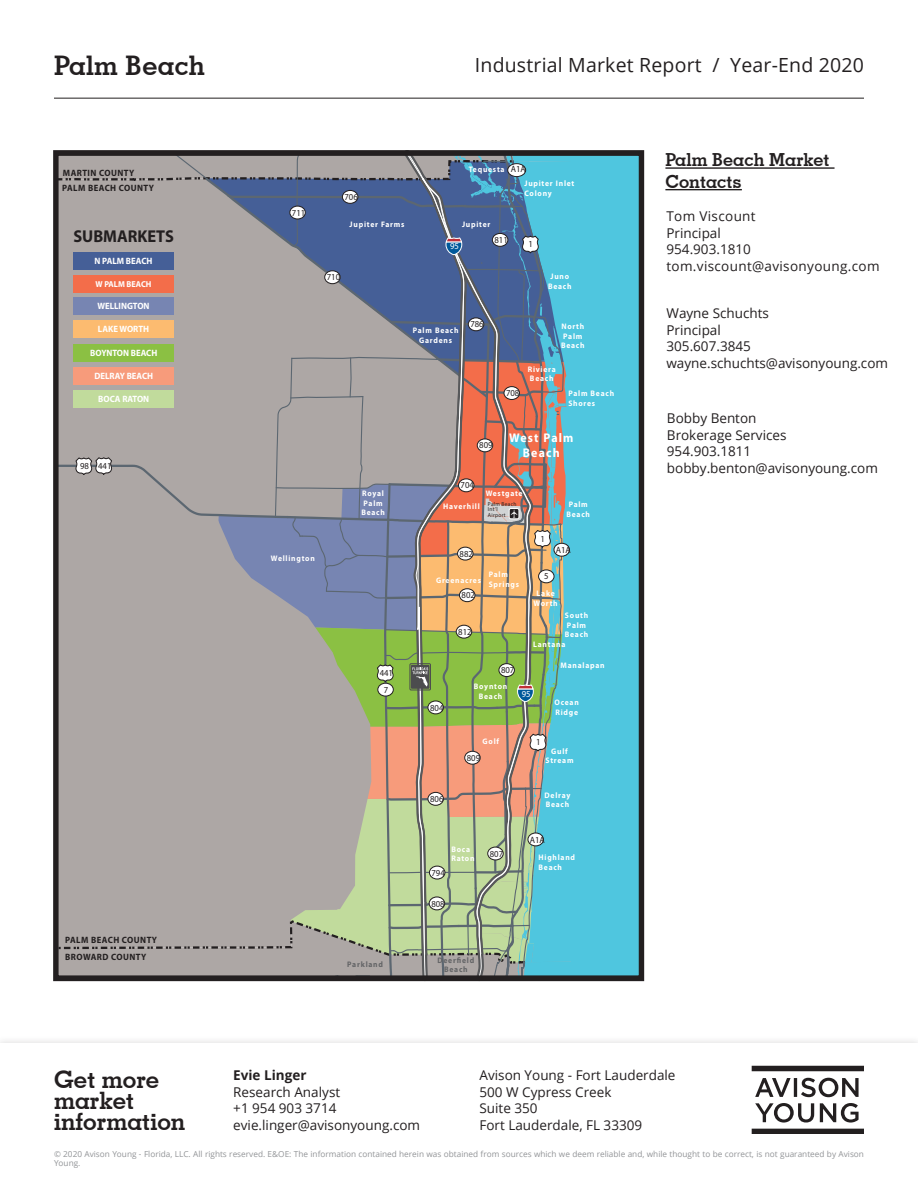
<style>
.page{position:relative;width:918px;height:1188px;background:#fff}
.page>*{position:absolute;margin:0;border:0;box-sizing:border-box;transform-origin:0 0}
.Subtitle_10pt_Left{font:700 27px "Geometric Slab 703 BT";letter-spacing:.01em;color:#231f20}
.More_info_block{font:700 24px "Geometric Slab 703 BT";color:#231f20}
.Title_36pt{font:19.5px "Open Sans";letter-spacing:.01em;color:#231f20}
._8pt_Left{font:700 18px/21.6px "Geometric Slab 703 BT";color:#231f20}
.t1{font:700 17.25px "Myriad Pro";color:#231f20;scale:.95 1}
._9pt_Left{font:13.5px "Open Sans";color:#231f20}
.Abbrivated_contact_i{font:13.5px "Open Sans";color:#231f20}
._9pt_Left-2{font:13.5px "Open Sans";letter-spacing:.025em;color:#231f20}
.Abbrivated_contact_i-2{font:700 13.5px "Open Sans";color:#231f20}
.t2{font:700 12.6px/15.1px "Myriad Pro";letter-spacing:.1em;color:#fff;text-align:center;scale:.95 1}
.t3{font:700 condensed 9.15px "Myriad Pro";color:#231f20;scale:.95 1}
.t4{font:700 9.15px "Myriad Pro";color:#fff;scale:.95 1}
.t5{font:700 9.15px/17.5px "Myriad Pro";letter-spacing:.05em;color:#231f20;scale:.95 1}
.t6{font:700 condensed 9.15px "Myriad Pro";color:#fff;scale:.95 1}
.t7{font:700 8.55px "Myriad Pro";color:#fff;scale:.95 1}
.t8{font:8.25px/9.9px "Open Sans";color:#939598}
.t9{font:700 7.95px/9.6px "Myriad Pro";letter-spacing:.1em;color:#fff;scale:.95 1}
.t10{font:700 7.95px/9.6px "Myriad Pro";letter-spacing:.1em;color:#636466;text-align:center;scale:.95 1}
.t11{font:700 condensed 5.7px/5.7px "Myriad Pro";letter-spacing:.05em;color:#231f20;scale:.95 1}
</style>
<div class="page">
<hr style="left:54px;top:98px;width:810px;height:1px;background:#231f20">
<div style="left:571px;top:153px;width:70px;height:825px;background:#4fc6df"></div>
<svg style="left:53px;top:157px;width:567px;height:825px;background:#97a3a1"></svg>
<div style="left:74px;top:367px;width:100px;height:18px;background:#f79b7b"></div>
<div style="left:74px;top:344px;width:100px;height:18px;background:#8bc043"></div>
<div style="left:74px;top:391px;width:100px;height:17px;background:#c1db9c"></div>
<div style="left:73px;top:275px;width:101px;height:18px;background:#f36d4a"></div>
<div style="left:73px;top:298px;width:101px;height:17px;background:#7785b2"></div>
<div style="left:73px;top:320px;width:101px;height:18px;background:#fcbb70"></div>
<div style="left:73px;top:252px;width:101px;height:18px;background:#455f97"></div>
<div style="left:53px;top:150px;width:591px;height:831px;border:6px solid #231f20"></div>
<div style="left:0;top:1035px;width:918px;height:153px;background:#f8f7f8"></div>
<div style="left:0;top:1043px;width:918px;height:145px;background:#fff"></div>
<svg style="left:751px;top:1066px;width:113px;height:68px"></svg>
<hr style="left:665px;top:167px;width:170px;height:2px;background:#231f20">
<hr style="left:665px;top:189px;width:77px;height:1px;background:#231f20">
<p class="Subtitle_10pt_Left" style="left:54px;top:49px;width:152px">Palm Beach</p>
<p class="Title_36pt" style="left:475px;top:51px;width:391px">Industrial Market Report / Year-End 2020</p>
<p class="t5" style="left:63px;top:164px;width:77px">MARTIN COUNTY</p>
<p class="t5" style="left:62px;top:178px;width:98px">PALM BEACH COUNTY</p>
<p class="t1" style="left:73px;top:225px;width:107px">SUBMARKETS</p>
<p class="t4" style="left:95px;top:255px;width:63px">N PALM BEACH</p>
<p class="t7" style="left:96px;top:278px;width:60px">W PALM BEACH</p>
<p class="t4" style="left:97px;top:300px;width:57px">WELLINGTON</p>
<p class="t4" style="left:98px;top:323px;width:55px">LAKE WORTH</p>
<p class="t4" style="left:90px;top:347px;width:72px">BOYNTON BEACH</p>
<p class="t4" style="left:95px;top:370px;width:63px">DELRAY BEACH</p>
<p class="t4" style="left:98px;top:393px;width:55px">BOCA RATON</p>
<p class="t3" style="left:80px;top:460px;width:35px">98 441</p>
<p class="t5" style="left:65px;top:931px;width:98px">PALM BEACH COUNTY<br>BROWARD COUNTY</p>
<p class="t3" style="left:292px;top:207px;width:16px">711</p>
<p class="t9" style="left:271px;top:553px;width:48px">Wellington</p>
<p class="t3" style="left:344px;top:191px;width:16px">706</p>
<p class="t9" style="left:350px;top:220px;width:59px">Jupiter Farms</p>
<p class="t3" style="left:327px;top:272px;width:16px">710</p>
<p class="t3" style="left:511px;top:163px;width:17px">A1A</p>
<p class="t9" style="left:469px;top:165px;width:39px">Tequesta</p>
<p class="t9" style="left:462px;top:220px;width:31px">Jupiter</p>
<p class="t6" style="left:450px;top:240px;width:11px">95</p>
<p class="t3" style="left:494px;top:234px;width:16px">811</p>
<p class="t9" style="left:524px;top:178px;width:54px">Jupiter Inlet<br>Colony</p>
<p class="t3" style="left:529px;top:239px;width:6px">1</p>
<p class="t9" style="left:548px;top:272px;width:26px;text-align:center">Juno<br>Beach</p>
<p class="t9" style="left:413px;top:325px;width:50px;text-align:center">Palm Beach<br>Gardens</p>
<p class="t3" style="left:470px;top:319px;width:16px">786</p>
<p class="t9" style="left:561px;top:321px;width:26px">North<br>Palm<br>Beach</p>
<p class="t9" style="left:528px;top:364px;width:31px">Riviera<br>Beach</p>
<p class="t3" style="left:506px;top:387px;width:16px">708</p>
<p class="t9" style="left:568px;top:389px;width:50px">Palm Beach<br>Shores</p>
<p class="t3" style="left:479px;top:440px;width:16px">809</p>
<p class="t2" style="left:509px;top:429px;width:69px">West Palm<br>Beach</p>
<p class="t9" style="left:361px;top:488px;width:26px">Royal<br>Palm<br>Beach</p>
<p class="t3" style="left:461px;top:480px;width:16px">704</p>
<p class="t9" style="left:486px;top:489px;width:40px">Westgate</p>
<p class="t9" style="left:443px;top:502px;width:40px">Haverhill</p>
<p class="t11" style="left:488px;top:501px;width:31px">Palm Beach<br>Int’l<br>Airport</p>
<p class="t9" style="left:566px;top:499px;width:26px">Palm<br>Beach</p>
<p class="t3" style="left:541px;top:533px;width:6px">1</p>
<p class="t3" style="left:460px;top:548px;width:16px">882</p>
<p class="t3" style="left:556px;top:544px;width:17px">A1A</p>
<p class="t9" style="left:436px;top:575px;width:49px">Greenacres</p>
<p class="t3" style="left:462px;top:590px;width:16px">802</p>
<p class="t9" style="left:489px;top:569px;width:33px">Palm<br>Springs</p>
<p class="t3" style="left:544px;top:571px;width:6px">5</p>
<p class="t9" style="left:534px;top:588px;width:27px;text-align:center">Lake<br>Worth</p>
<p class="t3" style="left:458px;top:626px;width:16px">812</p>
<p class="t9" style="left:565px;top:610px;width:26px">South<br>Palm<br>Beach</p>
<p class="t9" style="left:533px;top:639px;width:35px">Lantana</p>
<p class="t3" style="left:380px;top:667px;width:16px">441</p>
<p class="t3" style="left:501px;top:664px;width:16px">807</p>
<p class="t9" style="left:561px;top:661px;width:48px">Manalapan</p>
<p class="t3" style="left:384px;top:684px;width:6px">7</p>
<p class="t3" style="left:430px;top:702px;width:16px">804</p>
<p class="t9" style="left:474px;top:682px;width:37px;text-align:center">Boynton<br>Beach</p>
<p class="t6" style="left:522px;top:689px;width:11px">95</p>
<p class="t9" style="left:555px;top:697px;width:27px">Ocean<br>Ridge</p>
<p class="t9" style="left:483px;top:737px;width:19px">Golf</p>
<p class="t3" style="left:536px;top:737px;width:6px">1</p>
<p class="t3" style="left:467px;top:752px;width:16px">809</p>
<p class="t9" style="left:546px;top:746px;width:31px;text-align:center">Gulf<br>Stream</p>
<p class="t3" style="left:430px;top:793px;width:16px">806</p>
<p class="t9" style="left:545px;top:790px;width:29px">Delray<br>Beach</p>
<p class="t3" style="left:530px;top:834px;width:17px">A1A</p>
<p class="t9" style="left:451px;top:844px;width:26px">Boca<br>Raton</p>
<p class="t3" style="left:432px;top:867px;width:16px">794</p>
<p class="t3" style="left:490px;top:848px;width:16px">807</p>
<p class="t9" style="left:539px;top:853px;width:40px">Highland<br>Beach</p>
<p class="t3" style="left:431px;top:898px;width:16px">808</p>
<p class="t10" style="left:347px;top:959px;width:39px">Parkland</p>
<p class="t10" style="left:438px;top:955px;width:40px">Deerfield<br>Beach</p>
<p class="_8pt_Left" style="left:665px;top:149px;width:166px">Palm Beach Market<br>Contacts</p>
<p class="_9pt_Left-2" style="left:667px;top:207px;width:91px">Tom Viscount</p>
<p class="_9pt_Left" style="left:667px;top:224px;width:56px">Principal</p>
<p class="_9pt_Left" style="left:667px;top:240px;width:86px">954.903.1810</p>
<p class="_9pt_Left-2" style="left:667px;top:257px;width:215px">tom.viscount@avisonyoung.com</p>
<p class="_9pt_Left" style="left:667px;top:304px;width:104px">Wayne Schuchts</p>
<p class="_9pt_Left" style="left:667px;top:321px;width:56px">Principal</p>
<p class="_9pt_Left" style="left:667px;top:337px;width:86px">305.607.3845</p>
<p class="_9pt_Left" style="left:667px;top:354px;width:223px">wayne.schuchts@avisonyoung.com</p>
<p class="_9pt_Left" style="left:667px;top:409px;width:91px">Bobby Benton</p>
<p class="_9pt_Left" style="left:667px;top:425px;width:121px">Brokerage Services</p>
<p class="_9pt_Left" style="left:667px;top:442px;width:86px">954.903.1811</p>
<p class="_9pt_Left" style="left:667px;top:458px;width:213px">bobby.benton@avisonyoung.com</p>
<p class="Abbrivated_contact_i-2" style="left:233px;top:1066px;width:75px">Evie Linger</p>
<p class="Abbrivated_contact_i" style="left:233px;top:1083px;width:108px">Research Analyst</p>
<p class="Abbrivated_contact_i" style="left:233px;top:1099px;width:105px">+1 954 903 3714</p>
<p class="Abbrivated_contact_i" style="left:233px;top:1116px;width:188px">evie.linger@avisonyoung.com</p>
<p class="t8" style="left:54px;top:1148px;width:812px">© 2020 Avison Young - Florida, LLC. All rights reserved. E&amp;OE: The information contained herein was obtained from sources which we deem reliable and, while thought to be correct, is not guaranteed by Avison<br>Young.</p>
<p class="Abbrivated_contact_i" style="left:480px;top:1066px;width:198px">Avison Young - Fort Lauderdale</p>
<p class="Abbrivated_contact_i" style="left:480px;top:1083px;width:134px">500 W Cypress Creek</p>
<p class="Abbrivated_contact_i" style="left:480px;top:1099px;width:60px">Suite 350</p>
<p class="Abbrivated_contact_i" style="left:480px;top:1116px;width:164px">Fort Lauderdale, FL 33309</p>
<p class="More_info_block" style="left:54px;top:1065px;width:107px">Get more</p>
<p class="More_info_block" style="left:54px;top:1086px;width:82px">market</p>
<p class="More_info_block" style="left:54px;top:1107px;width:133px">information</p>
</div>
